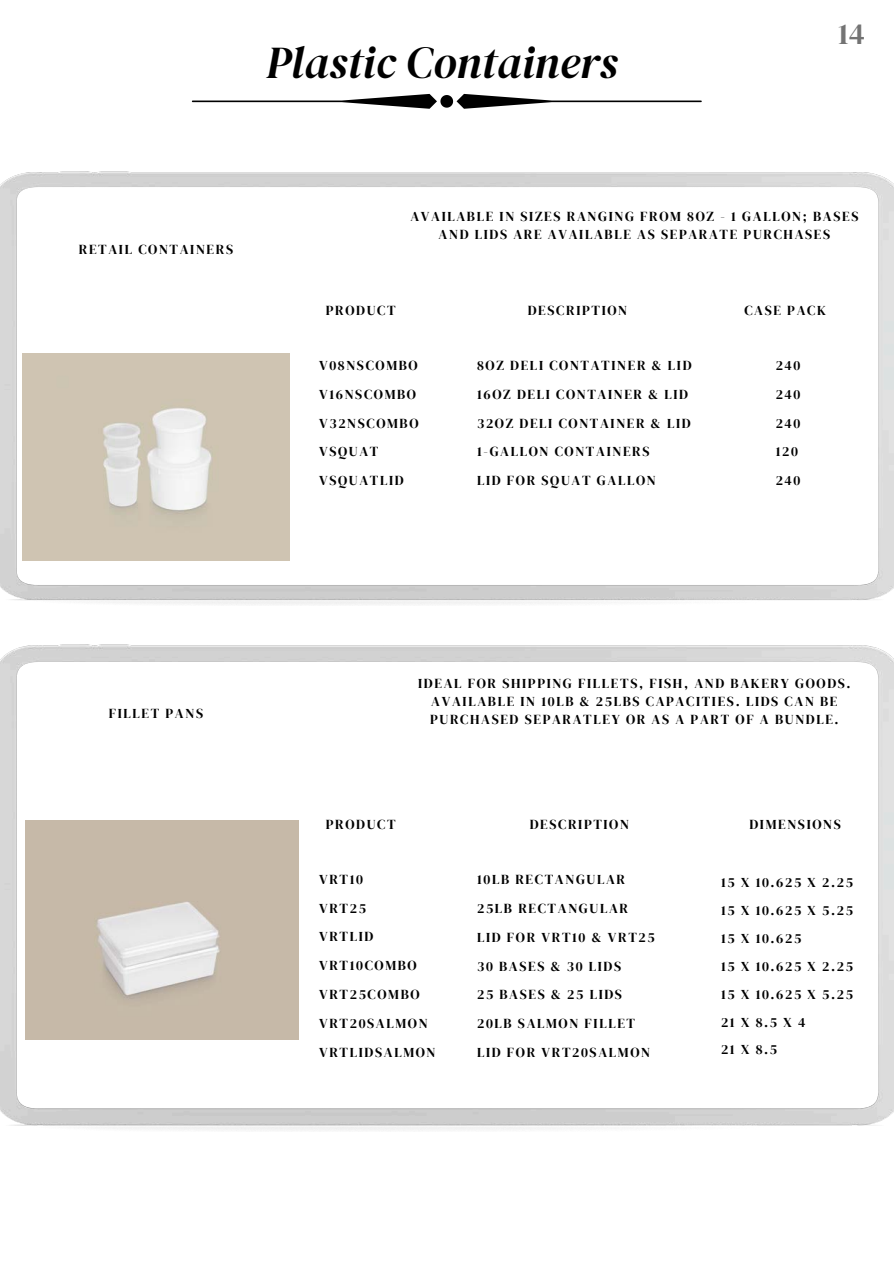
<style>
.page{position:relative;width:894px;height:1264px;background:#fff}
.page>*{position:absolute;margin:0;border:0;box-sizing:border-box;transform-origin:0 0}
.t1{font:italic 45px "DM Serif Display";color:#000}
.t2{font:30px "DM Serif Display";color:#737373}
.t3{font:13.65px/18px "DM Serif Display";letter-spacing:.12em;color:#000;text-align:center}
</style>
<div class="page">
<svg style="left:192px;top:94px;width:509px;height:15px"></svg>
<img style="left:0;top:171px;width:893px;height:434px">
<img style="left:0;top:645px;width:893px;height:486px">
<img style="left:25px;top:821px;width:274px;height:218px">
<p class="t1" style="left:266px;top:32px;width:353px">Plastic Containers</p>
<p class="t2" style="left:838px;top:12px;width:28px">14</p>
<p class="t3" style="left:79px;top:240px;width:156px">RETAIL CONTAINERS</p>
<p class="t3" style="left:410px;top:207px;width:449px">AVAILABLE IN SIZES RANGING FROM 8OZ - 1 GALLON; BASES<br>AND LIDS ARE AVAILABLE AS SEPARATE PURCHASES</p>
<p class="t3" style="left:326px;top:301px;width:71px">PRODUCT</p>
<p class="t3" style="left:527px;top:301px;width:101px">DESCRIPTION</p>
<p class="t3" style="left:744px;top:301px;width:83px">CASE PACK</p>
<p class="t3" style="left:319px;top:357px;width:100px">V08NSCOMBO</p>
<p class="t3" style="left:477px;top:357px;width:216px">8OZ DELI CONTATINER &amp; LID</p>
<p class="t3" style="left:775px;top:357px;width:26px">240</p>
<p class="t3" style="left:319px;top:385px;width:98px">V16NSCOMBO</p>
<p class="t3" style="left:477px;top:385px;width:212px">16OZ DELI CONTAINER &amp; LID</p>
<p class="t3" style="left:775px;top:385px;width:26px">240</p>
<p class="t3" style="left:319px;top:414px;width:101px">V32NSCOMBO</p>
<p class="t3" style="left:477px;top:414px;width:215px">32OZ DELI CONTAINER &amp; LID</p>
<p class="t3" style="left:775px;top:414px;width:26px">240</p>
<p class="t3" style="left:319px;top:442px;width:61px">VSQUAT</p>
<p class="t3" style="left:477px;top:442px;width:174px">1-GALLON CONTAINERS</p>
<p class="t3" style="left:775px;top:442px;width:24px">120</p>
<p class="t3" style="left:319px;top:471px;width:86px">VSQUATLID</p>
<p class="t3" style="left:477px;top:471px;width:180px">LID FOR SQUAT GALLON</p>
<p class="t3" style="left:775px;top:471px;width:26px">240</p>
<p class="t3" style="left:109px;top:704px;width:96px">FILLET PANS</p>
<p class="t3" style="left:418px;top:674px;width:434px">IDEAL FOR SHIPPING FILLETS, FISH, AND BAKERY GOODS.<br>AVAILABLE IN 10LB &amp; 25LBS CAPACITIES. LIDS CAN BE<br>PURCHASED SEPARATLEY OR AS A PART OF A BUNDLE.</p>
<p class="t3" style="left:326px;top:815px;width:71px">PRODUCT</p>
<p class="t3" style="left:529px;top:815px;width:101px">DESCRIPTION</p>
<p class="t3" style="left:749px;top:815px;width:93px">DIMENSIONS</p>
<p class="t3" style="left:319px;top:870px;width:45px">VRT10</p>
<p class="t3" style="left:477px;top:870px;width:149px">10LB RECTANGULAR</p>
<p class="t3" style="left:720px;top:873px;width:133px">15 X 10.625 X 2.25</p>
<p class="t3" style="left:319px;top:898px;width:48px">VRT25</p>
<p class="t3" style="left:477px;top:899px;width:152px">25LB RECTANGULAR</p>
<p class="t3" style="left:720px;top:900px;width:133px">15 X 10.625 X 5.25</p>
<p class="t3" style="left:319px;top:927px;width:56px">VRTLID</p>
<p class="t3" style="left:477px;top:928px;width:179px">LID FOR VRT10 &amp; VRT25</p>
<p class="t3" style="left:720px;top:928px;width:82px">15 X 10.625</p>
<p class="t3" style="left:319px;top:956px;width:99px">VRT10COMBO</p>
<p class="t3" style="left:477px;top:956px;width:146px">30 BASES &amp; 30 LIDS</p>
<p class="t3" style="left:720px;top:956px;width:133px">15 X 10.625 X 2.25</p>
<p class="t3" style="left:319px;top:985px;width:102px">VRT25COMBO</p>
<p class="t3" style="left:477px;top:985px;width:146px">25 BASES &amp; 25 LIDS</p>
<p class="t3" style="left:720px;top:984px;width:133px">15 X 10.625 X 5.25</p>
<p class="t3" style="left:319px;top:1013px;width:110px">VRT20SALMON</p>
<p class="t3" style="left:477px;top:1014px;width:159px">20LB SALMON FILLET</p>
<p class="t3" style="left:720px;top:1012px;width:86px">21X8.5X4</p>
<p class="t3" style="left:319px;top:1042px;width:118px">VRTLIDSALMON</p>
<p class="t3" style="left:477px;top:1043px;width:174px">LID FOR VRT20SALMON</p>
<p class="t3" style="left:720px;top:1040px;width:58px">21 X 8.5</p>
</div>
